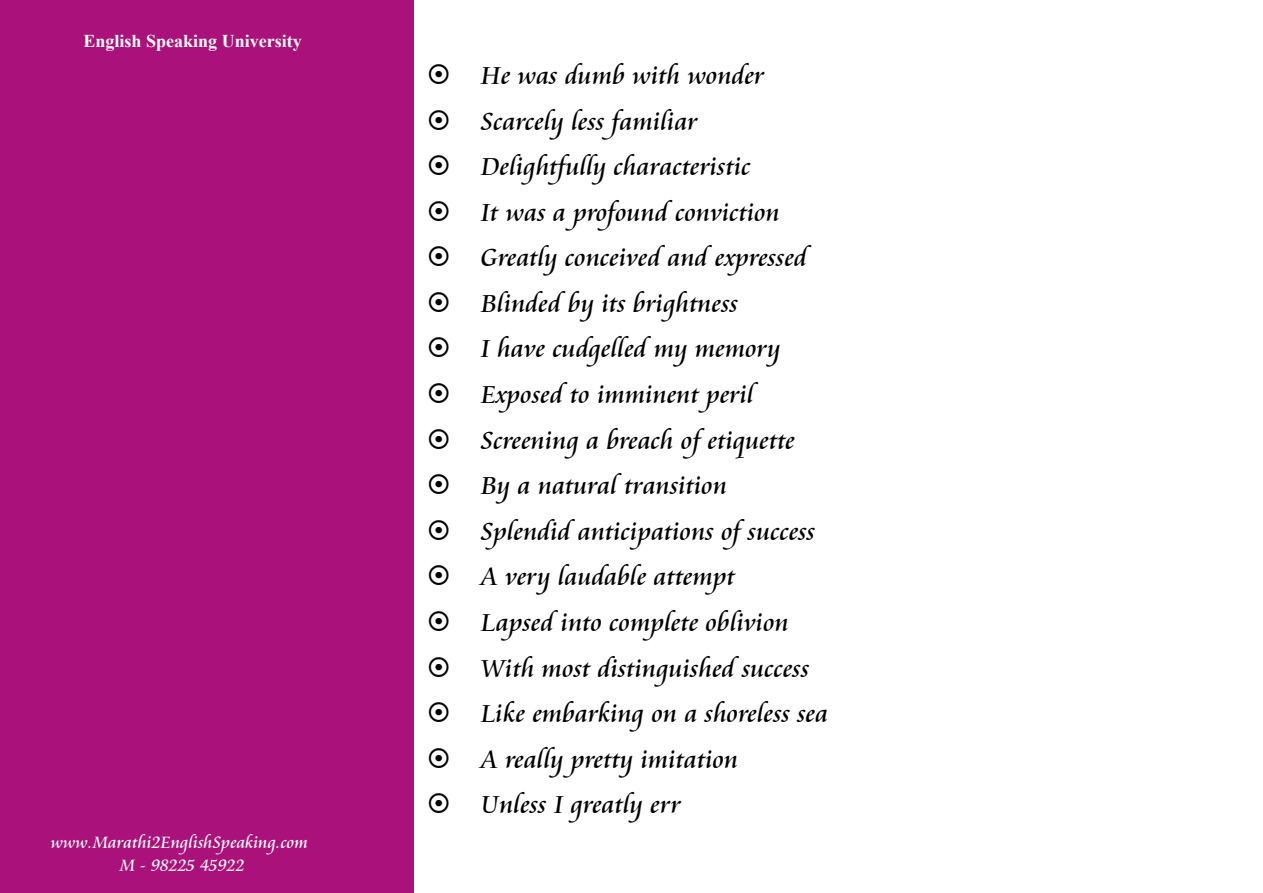
<style>
.page{position:relative;width:1263px;height:893px;background:#fff}
.page>*{position:absolute;margin:0;border:0;box-sizing:border-box;transform-origin:0 0}
.t1{font:27px "Cataneo BT";color:#000}
.t2{font:18px/23.4px "Cataneo BT";color:#fff;text-align:center}
.t3{font:700 18px "Times New Roman";color:#fff}
</style>
<div class="page">
<div style="left:0;top:0;width:414px;height:893px;background:#aa117a"></div>
<p class="t3" style="left:83px;top:34px;width:220px">English Speaking University</p>
<p class="t2" style="left:51px;top:832px;width:259px">www.Marathi2EnglishSpeaking.com<br>M - 98225 45922</p>
<p class="t1" style="left:427px;top:63px;width:339px">▪ He was dumb with wonder</p>
<p class="t1" style="left:427px;top:108px;width:272px">▪ Scarcely less familiar</p>
<p class="t1" style="left:427px;top:154px;width:325px">▪ Delightfully characteristic</p>
<p class="t1" style="left:427px;top:199px;width:355px">▪ It was a profound conviction</p>
<p class="t1" style="left:427px;top:245px;width:382px">▪ Greatly conceived and expressed</p>
<p class="t1" style="left:427px;top:291px;width:313px">▪ Blinded by its brightness</p>
<p class="t1" style="left:427px;top:336px;width:356px">▪ I have cudgelled my memory</p>
<p class="t1" style="left:427px;top:382px;width:329px">▪ Exposed to imminent peril</p>
<p class="t1" style="left:427px;top:427px;width:370px">▪ Screening a breach ofetiquette</p>
<p class="t1" style="left:427px;top:473px;width:302px">▪ By a natural transition</p>
<p class="t1" style="left:427px;top:519px;width:390px">▪ Splendid anticipations ofsuccess</p>
<p class="t1" style="left:427px;top:564px;width:310px">▪ A very laudable attempt</p>
<p class="t1" style="left:427px;top:610px;width:364px">▪ Lapsed into complete oblivion</p>
<p class="t1" style="left:427px;top:655px;width:384px">▪ With most distinguished success</p>
<p class="t1" style="left:427px;top:701px;width:403px">▪ Like embarking on a shoreless sea</p>
<p class="t1" style="left:427px;top:746px;width:313px">▪ A really pretty imitation</p>
<p class="t1" style="left:427px;top:792px;width:256px">▪ Unless I greatly err</p>
</div>
